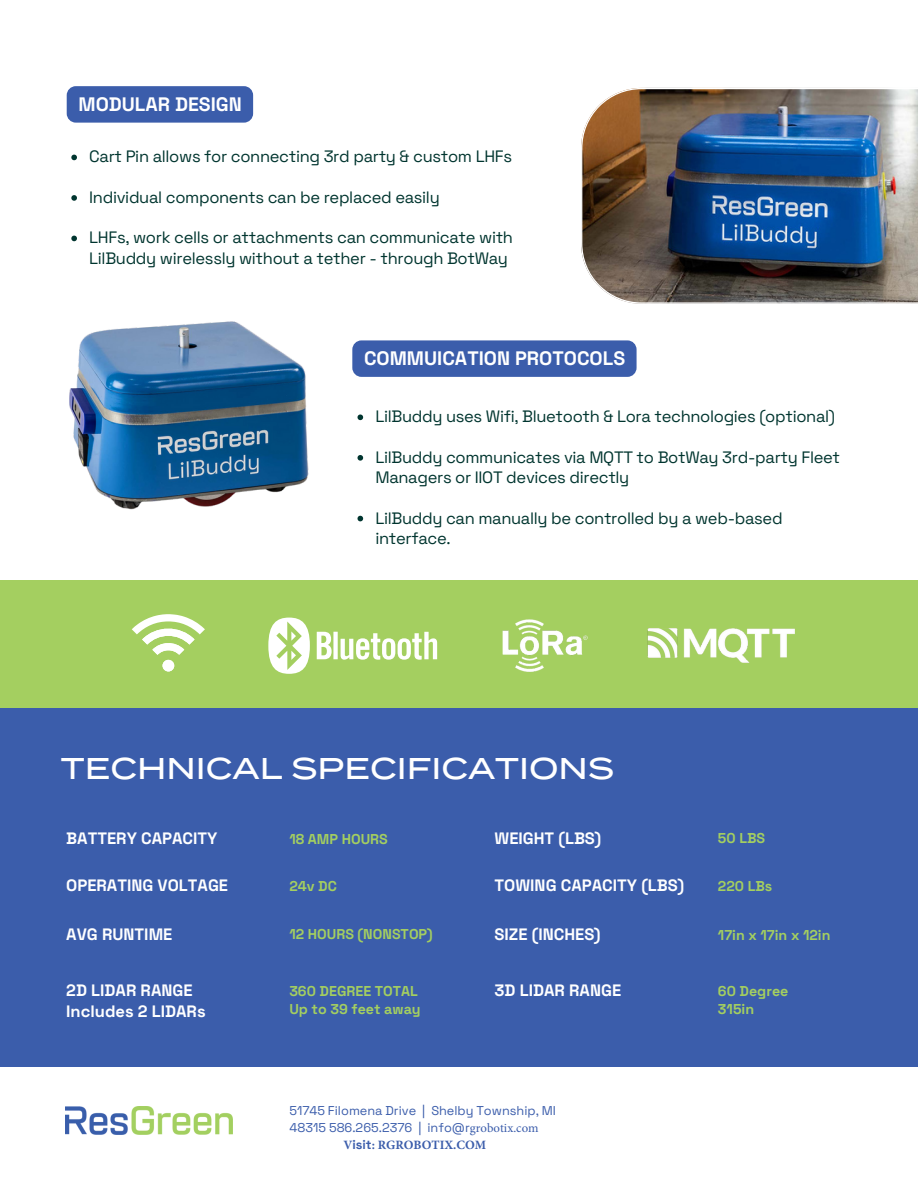
<style>
.page{position:relative;width:918px;height:1188px;background:#fff}
.page>*{position:absolute;margin:0;border:0;box-sizing:border-box;transform-origin:0 0}
.t1{font:500 30px "Termina";color:#fff}
.t2{font:700 19.5px "Space Grotesk";color:#fff}
.t3{font:16.5px/20.2px "Space Grotesk";letter-spacing:-.02em;color:#00352f}
.t4{font:700 16.5px/20.2px "Space Grotesk";color:#fff}
.t5{font:700 14.25px/18px "Space Grotesk";color:#a4cf60}
.t6{font:12.75px/17px "Space Grotesk";color:#3b5dab}
.t7{font:700 12.75px "Minion Pro";color:#3b5dab}
.s1{font-family:"Minion Pro"}
.s2{font-family:"Space Grotesk"}
</style>
<div class="page">
<div style="left:0;top:707px;width:918px;height:360px;background:#3b5dab"></div>
<div style="left:0;top:580px;width:918px;height:127px;background:#a4cf60"></div>
<svg style="left:71px;top:155px;width:6px;height:5px"></svg>
<svg style="left:71px;top:195px;width:6px;height:6px"></svg>
<svg style="left:71px;top:236px;width:6px;height:5px"></svg>
<svg style="left:132px;top:614px;width:73px;height:57px"></svg>
<div style="left:163px;top:660px;width:11px;height:11px;background:#fff;border-radius:50%"></div>
<svg style="left:317px;top:632px;width:120px;height:28px"></svg>
<svg style="left:268px;top:618px;width:42px;height:56px"></svg>
<img style="left:647px;top:628px;width:148px;height:35px">
<img style="left:502px;top:619px;width:86px;height:53px">
<img style="left:69px;top:321px;width:295px;height:201px">
<img style="left:581px;top:88px;width:337px;height:216px">
<div style="left:67px;top:86px;width:186px;height:37px;background:#3b5dab;border-radius:9px"></div>
<svg style="left:358px;top:415px;width:5px;height:5px"></svg>
<svg style="left:358px;top:455px;width:5px;height:6px"></svg>
<svg style="left:358px;top:516px;width:5px;height:5px"></svg>
<div style="left:352px;top:340px;width:285px;height:37px;background:#3b5dab;border-radius:9px"></div>
<img style="left:65px;top:1107px;width:168px;height:28px">
<p class="t2" style="left:79px;top:92px;width:165px">MODULAR DESIGN</p>
<p class="t3" style="left:89px;top:147px;width:424px">Cart Pin allows for connecting 3rd party &amp; custom LHFs</p>
<p class="t3" style="left:89px;top:187px;width:352px">Individual components can be replaced easily</p>
<p class="t3" style="left:89px;top:228px;width:425px">LHFs, work cells or attachments can communicate with<br>LilBuddy wirelessly without a tether - through BotWay</p>
<p class="t2" style="left:364px;top:346px;width:263px">COMMUICATION PROTOCOLS</p>
<p class="t3" style="left:375px;top:407px;width:461px">LilBuddy uses Wifi, Bluetooth &amp; Lora technologies (optional)</p>
<p class="t3" style="left:375px;top:447px;width:466px">LilBuddy communicates via MQTT to BotWay 3rd-party Fleet<br>Managers or IIOT devices directly</p>
<p class="t3" style="left:375px;top:508px;width:409px">LilBuddy can manually be controlled by a web-based interface.</p>
<h1 class="t1" style="left:61px;top:750px;width:555px">TECHNICAL SPECIFICATIONS</h1>
<p class="t4" style="left:495px;top:828px;width:108px">WEIGHT (LBS)</p>
<p class="t4" style="left:66px;top:828px;width:153px">BATTERY CAPACITY</p>
<p class="t4" style="left:66px;top:875px;width:163px">OPERATING VOLTAGE</p>
<p class="t4" style="left:495px;top:875px;width:191px">TOWING CAPACITY (LBS)</p>
<p class="t5" style="left:289px;top:830px;width:100px">18 AMP HOURS</p>
<p class="t5" style="left:289px;top:877px;width:49px">24v DC</p>
<p class="t5" style="left:289px;top:925px;width:145px">12 HOURS (NONSTOP)</p>
<p class="t4" style="left:495px;top:925px;width:108px">SIZE (INCHES)</p>
<p class="t4" style="left:66px;top:925px;width:108px">AVG RUNTIME</p>
<p class="t4" style="left:66px;top:981px;width:141px">2D LIDAR RANGE<br>Includes 2 LIDARs</p>
<p class="t5" style="left:289px;top:982px;width:133px">360 DEGREE TOTAL<br>Up to 39 feet away</p>
<p class="t4" style="left:495px;top:981px;width:128px">3D LIDAR RANGE</p>
<p class="t5" style="left:718px;top:829px;width:49px">50 LBS</p>
<p class="t5" style="left:718px;top:877px;width:56px">220 LBs</p>
<p class="t5" style="left:718px;top:926px;width:114px">17in x 17in x 12in</p>
<p class="t5" style="left:718px;top:982px;width:72px">60 Degree<br>315in</p>
<p class="t6" style="left:289px;top:1102px;width:268px">51745 Filomena Drive | Shelby Township, MI<br>48315 586.265.2376 | info@r<span class="s1">grobotix.com</span></p>
<p class="t7" style="left:343px;top:1136px;width:144px">V<span class="s2">isit</span>: RGROBOTIX.COM</p>
</div>
